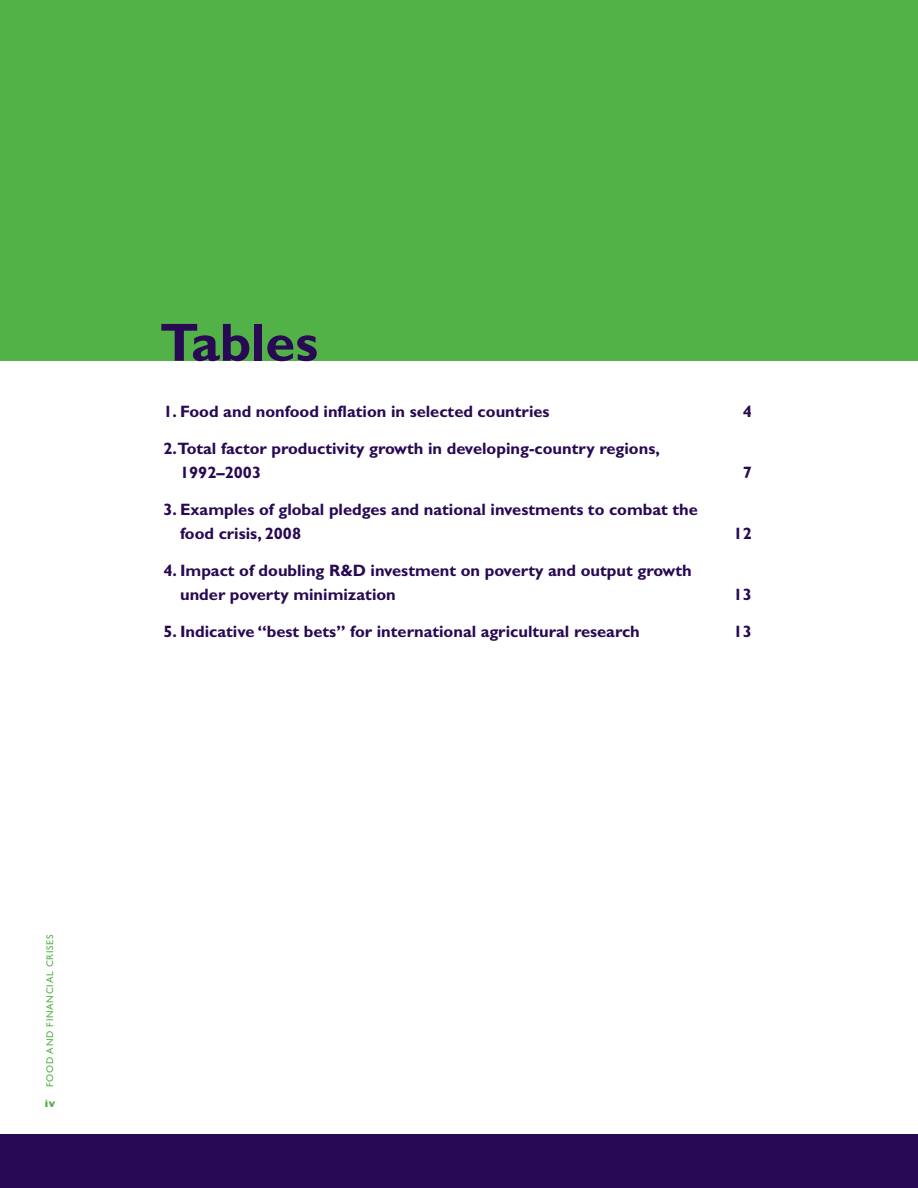
<style>
.page{position:relative;width:918px;height:1188px;background:#fff}
.page>*{position:absolute;margin:0;border:0;box-sizing:border-box;transform-origin:0 0}
.t1{font:700 54px "Gill Sans";color:#280953}
.t2{font:700 16.5px/24px "Gill Sans";color:#280953}
.t3{font:800 10.5px "Gill Sans";color:#53b247}
.t4{font:9.75px "Gill Sans";letter-spacing:.075em;color:#53b247}
</style>
<div class="page">
<div style="left:0;top:0;width:918px;height:361px;background:#53b247"></div>
<div style="left:0;top:1134px;width:918px;height:54px;background:#280953"></div>
<h1 class="t1" style="left:160px;top:322px;width:160px">Tables</h1>
<p class="t2" style="left:164px;top:401px;width:388px">1. Food and nonfood inflation in selected countries</p>
<p class="t2" style="left:743px;top:401px;width:11px">4</p>
<p class="t2" style="left:180px;top:438px;width:481px;text-indent:-17px">2.Total factor productivity growth in developing-country regions,<br>1992–2003</p>
<p class="t2" style="left:743px;top:462px;width:11px">7</p>
<p class="t2" style="left:180px;top:498px;width:519px;text-indent:-17px">3. Examples of global pledges and national investments to combat the food crisis, 2008</p>
<p class="t2" style="left:180px;top:559px;width:513px;text-indent:-17px">4. Impact of doubling R&amp;D investment on poverty and output growth under poverty minimization</p>
<p class="t2" style="left:734px;top:522px;width:20px">12</p>
<p class="t2" style="left:734px;top:583px;width:20px">13</p>
<p class="t2" style="left:164px;top:620px;width:478px">5. Indicative “best bets” for international agricultural research</p>
<p class="t2" style="left:734px;top:620px;width:20px">13</p>
<p class="t4" style="left:46px;top:1087px;width:154px;rotate:-90deg">FOOD AND FINANCIAL CRISES</p>
<p class="t3" style="left:45px;top:1100px;width:12px">iv</p>
</div>
